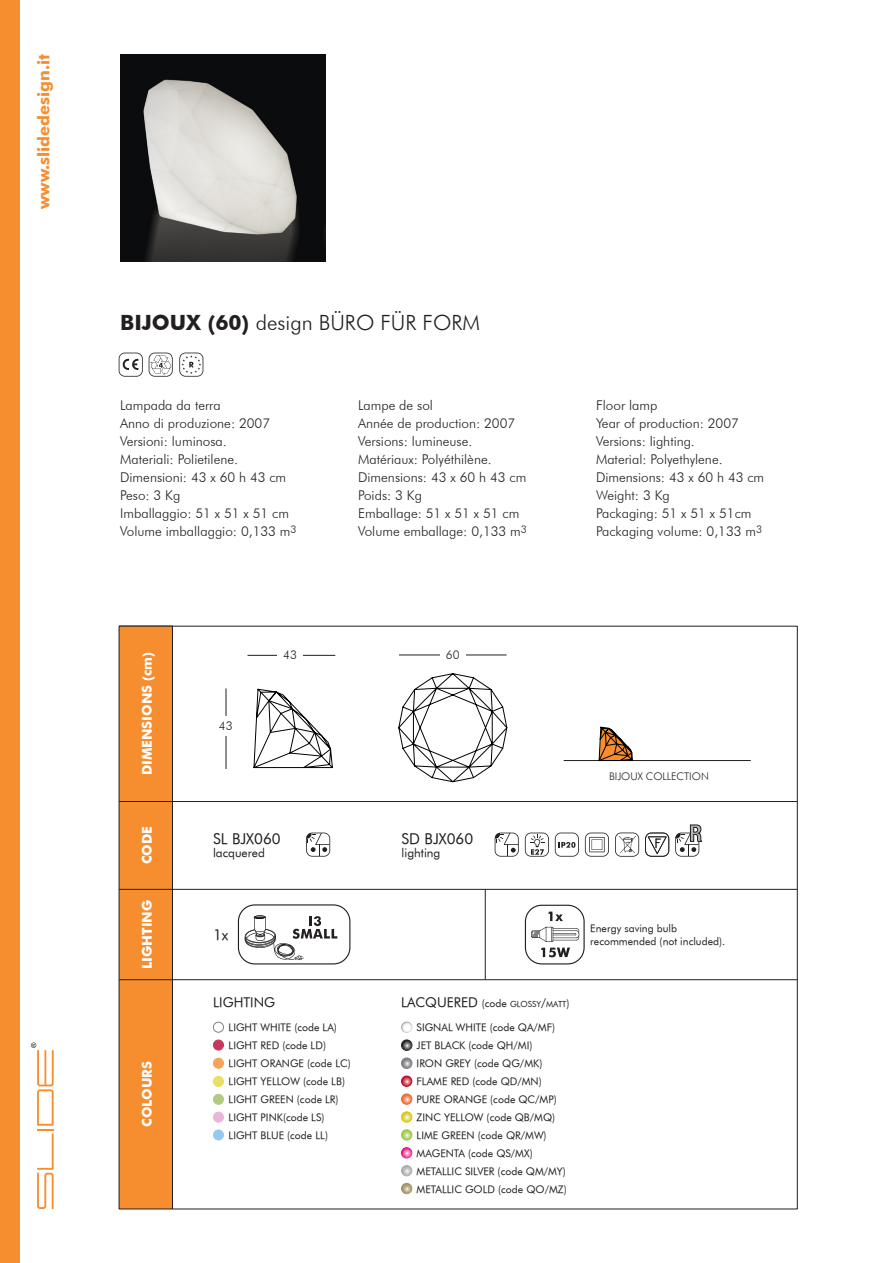
<style>
.page{position:relative;width:893px;height:1263px;background:#fff}
.page>*{position:absolute;margin:0;border:0;box-sizing:border-box;transform-origin:0 0}
.t1{font:300 21px "Futura BT";color:#231f20}
.t2{font:700 16.5px "Futura BT";color:#f68e30}
.t3{font:15px "Futura Book BT";color:#231f20}
.t4{font:300 13.5px "Futura BT";color:#231f20}
.t5{font:700 13.5px "Futura BT";color:#fff}
.t6{font:13.5px "Futura Book BT";color:#231f20}
.t7{font:12px "Futura Book BT";color:#231f20}
.t8{font:300 12px "Futura BT";color:#231f20}
.t9{font:10.5px/18px "Futura Book BT";color:#231f20}
.t10{font:300 10.5px "Futura BT";color:#231f20}
.t11{font:8.4px "Futura Book BT";color:#231f20}
.s1{font-weight:700}
.s2{font-size:13.5px}
.s3{font-size:10.5px}
.s4{font-size:12px}
</style>
<div class="page">
<div style="left:119px;top:626px;width:53px;height:583px;background:#f68e30"></div>
<hr style="left:172px;top:626px;width:1px;height:583px;background:#231f20">
<hr style="left:119px;top:889px;width:678px;height:1px;background:#231f20">
<hr style="left:119px;top:979px;width:678px;height:1px;background:#231f20">
<div style="left:0;top:0;width:20px;height:1263px;background:#f68e30"></div>
<svg style="left:31px;top:1042px;width:23px;height:167px"></svg>
<svg style="left:401px;top:1022px;width:11px;height:10px"></svg>
<div style="left:401px;top:1022px;width:11px;height:11px;border:1px solid #fff;border-radius:50%"></div>
<svg style="left:401px;top:1058px;width:11px;height:10px"></svg>
<div style="left:401px;top:1057px;width:11px;height:12px;border:1px solid #fff;border-radius:50%"></div>
<svg style="left:401px;top:1076px;width:11px;height:10px"></svg>
<div style="left:401px;top:1076px;width:11px;height:11px;border:1px solid #ba0737;border-radius:50%"></div>
<svg style="left:401px;top:1094px;width:11px;height:10px"></svg>
<div style="left:401px;top:1093px;width:11px;height:12px;border:1px solid #f26634;border-radius:50%"></div>
<svg style="left:401px;top:1112px;width:11px;height:10px"></svg>
<div style="left:401px;top:1111px;width:11px;height:11px;border:1px solid #d9ca01;border-radius:50%"></div>
<svg style="left:401px;top:1130px;width:11px;height:10px"></svg>
<div style="left:401px;top:1129px;width:11px;height:11px;border:1px solid #9ccb3b;border-radius:50%"></div>
<svg style="left:401px;top:1148px;width:11px;height:10px"></svg>
<div style="left:401px;top:1147px;width:11px;height:11px;border:1px solid #fff;border-radius:50%"></div>
<svg style="left:401px;top:1040px;width:11px;height:10px"></svg>
<div style="left:401px;top:1039px;width:11px;height:12px;border:1px solid #fff;border-radius:50%"></div>
<svg style="left:401px;top:1165px;width:11px;height:11px"></svg>
<div style="left:401px;top:1165px;width:11px;height:11px;border:1px solid #fff;border-radius:50%"></div>
<svg style="left:401px;top:1183px;width:11px;height:11px"></svg>
<div style="left:401px;top:1183px;width:11px;height:11px;border:1px solid #fff;border-radius:50%"></div>
<svg style="left:306px;top:832px;width:24px;height:25px"></svg>
<div style="left:213px;top:1058px;width:10px;height:10px;background:#f7a459;border-radius:50%"></div>
<div style="left:213px;top:1058px;width:11px;height:11px;border:1px solid #f68e30;border-radius:50%"></div>
<div style="left:213px;top:1076px;width:10px;height:10px;background:#e8df66;border-radius:50%"></div>
<div style="left:213px;top:1076px;width:11px;height:11px;border:1px solid #d9ca01;border-radius:50%"></div>
<div style="left:213px;top:1094px;width:10px;height:10px;background:#b2cb82;border-radius:50%"></div>
<div style="left:213px;top:1094px;width:11px;height:11px;border:1px solid #7fa92f;border-radius:50%"></div>
<div style="left:213px;top:1112px;width:10px;height:10px;background:#e9b7d5;border-radius:50%"></div>
<div style="left:213px;top:1112px;width:11px;height:10px;border:1px solid #e4a6cb;border-radius:50%"></div>
<div style="left:213px;top:1130px;width:10px;height:10px;background:#98c8eb;border-radius:50%"></div>
<div style="left:213px;top:1129px;width:11px;height:11px;border:1px solid #7fbbe6;border-radius:50%"></div>
<div style="left:213px;top:1022px;width:11px;height:10px;border:1px solid #808285;border-radius:50%"></div>
<div style="left:213px;top:1040px;width:10px;height:10px;background:#c7385f;border-radius:50%"></div>
<div style="left:213px;top:1040px;width:11px;height:10px;border:1px solid #ba0737;border-radius:50%"></div>
<svg style="left:495px;top:832px;width:24px;height:25px"></svg>
<svg style="left:555px;top:832px;width:24px;height:25px"></svg>
<svg style="left:585px;top:832px;width:24px;height:25px"></svg>
<svg style="left:645px;top:832px;width:24px;height:25px"></svg>
<svg style="left:615px;top:832px;width:24px;height:25px"></svg>
<svg style="left:525px;top:832px;width:24px;height:25px"></svg>
<hr style="left:485px;top:889px;width:1px;height:90px;background:#231f20">
<hr style="left:119px;top:801px;width:678px;height:1px;background:#231f20">
<svg style="left:675px;top:824px;width:27px;height:33px"></svg>
<img style="left:120px;top:54px;width:206px;height:207px">
<hr style="left:226px;top:688px;width:1px;height:81px;background:#231f20">
<hr style="left:247px;top:655px;width:88px;height:1px;background:#231f20">
<svg style="left:253px;top:688px;width:80px;height:81px"></svg>
<div style="left:213px;top:716px;width:26px;height:20px;background:#fff"></div>
<div style="left:277px;top:646px;width:26px;height:19px;background:#fff"></div>
<hr style="left:399px;top:655px;width:108px;height:1px;background:#231f20">
<svg style="left:398px;top:673px;width:110px;height:110px"></svg>
<div style="left:440px;top:645px;width:26px;height:19px;background:#fff"></div>
<hr style="left:564px;top:760px;width:187px;height:1px;background:#231f20">
<svg style="left:598px;top:726px;width:35px;height:36px"></svg>
<svg style="left:119px;top:353px;width:24px;height:24px"></svg>
<svg style="left:149px;top:353px;width:24px;height:24px"></svg>
<svg style="left:238px;top:904px;width:112px;height:60px"></svg>
<svg style="left:525px;top:905px;width:60px;height:59px"></svg>
<svg style="left:179px;top:353px;width:24px;height:24px"></svg>
<p class="t2" style="left:34px;top:209px;width:156px;rotate:-90deg">www.slidedesign.it</p>
<p class="t1" style="left:120px;top:310px;width:362px"><span class="s1">BIJOUX (60)</span> design BÜRO FÜR FORM</p>
<p class="t4" style="left:120px;top:397px;width:102px">Lampada da terra</p>
<p class="t4" style="left:120px;top:415px;width:152px">Anno di produzione: 2007</p>
<p class="t4" style="left:120px;top:433px;width:108px">Versioni: luminosa.</p>
<p class="t4" style="left:120px;top:451px;width:119px">Materiali: Polietilene.</p>
<p class="t4" style="left:120px;top:469px;width:168px">Dimensioni: 43 x 60 h 43 cm</p>
<p class="t4" style="left:120px;top:487px;width:62px">Peso: 3 Kg</p>
<p class="t4" style="left:120px;top:505px;width:170px">Imballaggio: 51 x 51 x 51 cm</p>
<p class="t4" style="left:120px;top:523px;width:178px">Volume imballaggio: 0,133 m<sup>3</sup></p>
<p class="t4" style="left:358px;top:397px;width:76px">Lampe de sol</p>
<p class="t4" style="left:358px;top:415px;width:159px">Année de production: 2007</p>
<p class="t4" style="left:358px;top:433px;width:116px">Versions: lumineuse.</p>
<p class="t4" style="left:358px;top:451px;width:135px">Matériaux: Polyéthilène.</p>
<p class="t4" style="left:358px;top:469px;width:170px">Dimensions: 43 x 60 h 43 cm</p>
<p class="t4" style="left:358px;top:487px;width:65px">Poids: 3 Kg</p>
<p class="t4" style="left:358px;top:505px;width:163px">Emballage: 51 x 51 x 51 cm</p>
<p class="t4" style="left:358px;top:523px;width:170px">Volume emballage: 0,133 m<sup>3</sup></p>
<p class="t5" style="left:139px;top:775px;width:125px;rotate:-90deg">DIMENSIONS (cm)</p>
<p class="t5" style="left:139px;top:864px;width:40px;rotate:-90deg">CODE</p>
<p class="t8" style="left:219px;top:719px;width:15px">43</p>
<p class="t8" style="left:283px;top:648px;width:15px">43</p>
<p class="t8" style="left:446px;top:647px;width:15px">60</p>
<p class="t3" style="left:213px;top:829px;width:69px">SL BJX060</p>
<p class="t7" style="left:213px;top:845px;width:53px">lacquered</p>
<p class="t3" style="left:402px;top:829px;width:73px">SD BJX060</p>
<p class="t7" style="left:402px;top:845px;width:40px">lighting</p>
<p class="t4" style="left:596px;top:397px;width:63px">Floor lamp</p>
<p class="t4" style="left:596px;top:415px;width:144px">Year of production: 2007</p>
<p class="t4" style="left:596px;top:433px;width:100px">Versions: lighting.</p>
<p class="t4" style="left:596px;top:451px;width:128px">Material: Polyethylene.</p>
<p class="t4" style="left:596px;top:469px;width:170px">Dimensions: 43 x 60 h 43 cm</p>
<p class="t4" style="left:596px;top:487px;width:75px">Weight: 3 Kg</p>
<p class="t4" style="left:596px;top:505px;width:157px">Packaging: 51 x 51 x 51cm</p>
<p class="t4" style="left:596px;top:523px;width:168px">Packaging volume: 0,133 m<sup>3</sup></p>
<p class="t10" style="left:609px;top:770px;width:101px">BIJOUX COLLECTION</p>
<p class="t5" style="left:139px;top:969px;width:71px;rotate:-90deg">LIGHTING</p>
<p class="t5" style="left:139px;top:1127px;width:67px;rotate:-90deg">COLOURS</p>
<p class="t3" style="left:213px;top:925px;width:17px">1x</p>
<p class="t9" style="left:590px;top:921px;width:136px;line-height:13.5px">Energy saving bulb recommended (not included).</p>
<p class="t6" style="left:213px;top:994px;width:64px">LIGHTING</p>
<p class="t9" style="left:229px;top:1018px;width:124px">LIGHT WHITE (code LA)<br>LIGHT RED (code LD)<br>LIGHT ORANGE (code LC)<br>LIGHT YELLOW (code LB)<br>LIGHT GREEN (code LR)<br>LIGHT PINK(code LS)<br>LIGHT BLUE (code LL)</p>
<p class="t11" style="left:401px;top:998px;width:170px"><span class="s2">LACQUERED</span> <span class="s3">(code</span> GLOSSY<span class="s4">/</span>MATT<span class="s3">)</span></p>
<p class="t9" style="left:417px;top:1018px;width:152px">SIGNAL WHITE (code QA/MF)<br>JET BLACK (code QH/MI)<br>IRON GREY (code QG/MK)<br>FLAME RED (code QD/MN)<br>PURE ORANGE (code QC/MP)<br>ZINC YELLOW (code QB/MQ)<br>LIME GREEN (code QR/MW)<br>MAGENTA (code QS/MX)<br>METALLIC SILVER (code QM/MY)<br>METALLIC GOLD (code QO/MZ)</p>
</div>
